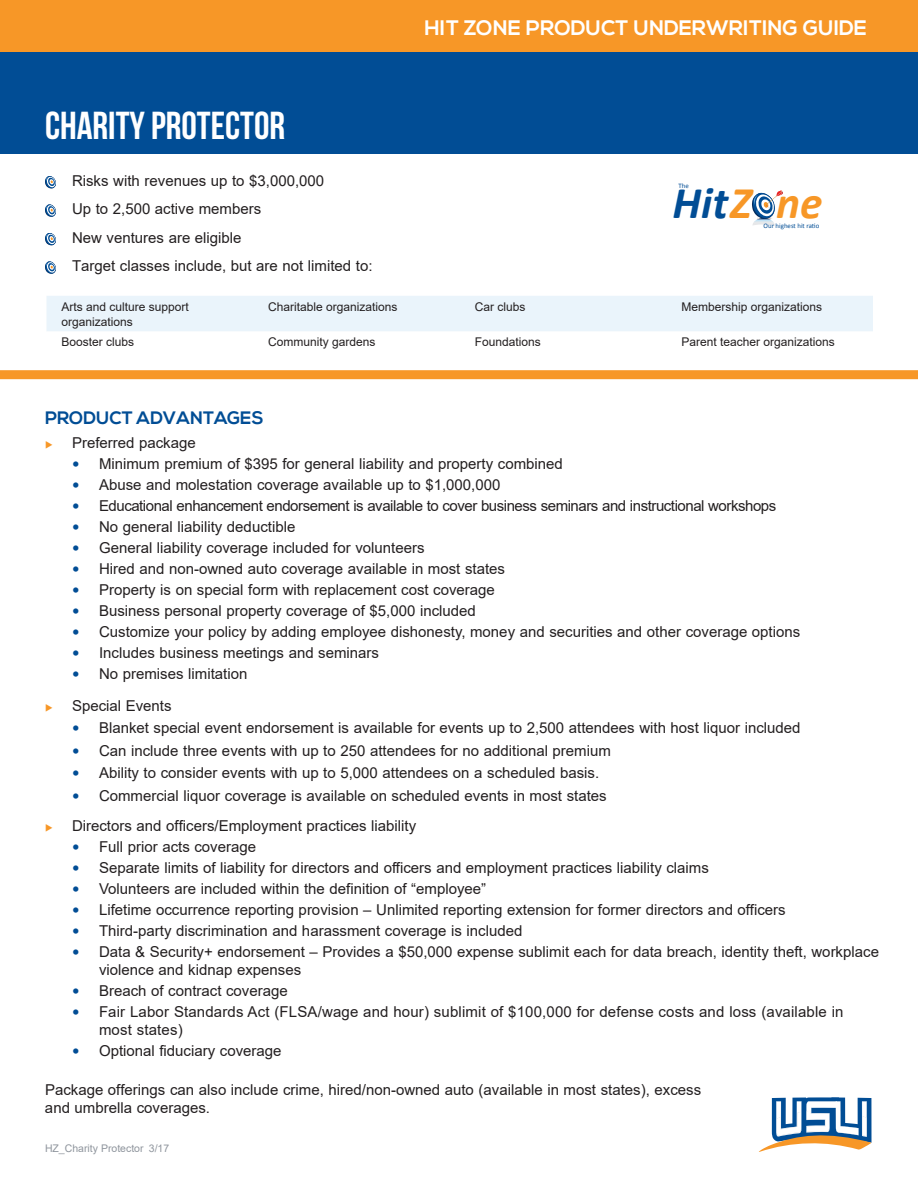
<style>
.page{position:relative;width:918px;height:1188px;background:#fff}
.page>*{position:absolute;margin:0;border:0;box-sizing:border-box;transform-origin:0 0}
.t1{font:italic 700 45.45px "Calibri";color:#014d95}
.t2{font:39px "Bebas Neue";color:#fff}
.t3{font:700 21px "Nexa";color:#fff}
.a-head_first__ruller{font:700 18px "Nexa";color:#014d95}
.bullet_list_3__blue{font:15px/18px "Arial";color:#231f20}
.bullet_list_1__targe{font:15px "Arial";color:#231f20}
.paragraph_space_abov{font:15px/18px "Arial";color:#231f20}
.bullet_list_3__blue-2{font:15px "Arial";letter-spacing:-.03em;color:#231f20}
.bullet_list_2__orang{font:15px "Arial";color:#231f20}
.table_body{font:12px/15px "Arial";color:#231f20}
.t4{font:10.5px "Arial";color:#8f959d}
.t5{font:6.9px "Calibri";color:#014d95}
.s1{color:#f79727}
</style>
<div class="page">
<svg style="left:759px;top:1098px;width:113px;height:54px"></svg>
<div style="left:0;top:0;width:918px;height:52px;background:#f79727"></div>
<svg style="left:752px;top:190px;width:31px;height:36px"></svg>
<div style="left:0;top:52px;width:918px;height:102px;background:#014d95"></div>
<div style="left:0;top:370px;width:918px;height:9px;background:#f79727"></div>
<div style="left:46px;top:296px;width:827px;height:35px;background:#eaf4fb"></div>
<svg style="left:45px;top:176px;width:11px;height:13px"></svg>
<svg style="left:45px;top:204px;width:11px;height:13px"></svg>
<svg style="left:45px;top:233px;width:11px;height:13px"></svg>
<svg style="left:45px;top:261px;width:11px;height:13px"></svg>
<p class="t2" style="left:45px;top:104px;width:242px">CHARITY PROTECTOR</p>
<p class="bullet_list_1__targe" style="left:72px;top:170px;width:254px">Risks with revenues up to $3,000,000</p>
<p class="bullet_list_1__targe" style="left:72px;top:199px;width:191px">Up to 2,500 active members</p>
<p class="bullet_list_1__targe" style="left:72px;top:227px;width:171px">New ventures are eligible</p>
<p class="bullet_list_1__targe" style="left:72px;top:256px;width:302px">Target classes include, but are not limited to:</p>
<h3 class="t3" style="left:425px;top:16px;width:444px">HIT ZONE PRODUCT UNDERWRITING GUIDE</h3>
<p class="t5" style="left:678px;top:182px;width:12px">The</p>
<h1 class="t1" style="left:673px;top:175px;width:151px">Hit<span class="s1">Z ne</span></h1>
<p class="t5" style="left:764px;top:221px;width:57px">Our highest hit ratio</p>
<p class="table_body" style="left:62px;top:299px;width:129px">Arts and culture support organizations</p>
<p class="table_body" style="left:268px;top:299px;width:131px">Charitable organizations</p>
<p class="table_body" style="left:475px;top:299px;width:52px">Car clubs</p>
<p class="table_body" style="left:681px;top:299px;width:142px">Membership organizations</p>
<p class="table_body" style="left:62px;top:334px;width:74px">Booster clubs</p>
<p class="table_body" style="left:268px;top:334px;width:109px">Community gardens</p>
<p class="table_body" style="left:475px;top:334px;width:68px">Foundations</p>
<p class="table_body" style="left:681px;top:334px;width:155px">Parent teacher organizations</p>
<p class="a-head_first__ruller" style="left:45px;top:408px;width:220px">PRODUCT ADVANTAGES</p>
<p class="bullet_list_2__orang" style="left:45px;top:433px;width:152px"><span class="s1">◆</span> Preferred package</p>
<p class="bullet_list_3__blue" style="left:99px;top:455px;width:465px">Minimum premium of $395 for general liability and property combined</p>
<p class="bullet_list_3__blue" style="left:99px;top:476px;width:403px">Abuse and molestation coverage available up to $1,000,000</p>
<p class="bullet_list_3__blue-2" style="left:99px;top:496px;width:679px">Educational enhancement endorsement is available to cover business seminars and instructional workshops</p>
<p class="bullet_list_3__blue" style="left:99px;top:518px;width:198px">No general liability deductible</p>
<p class="bullet_list_3__blue" style="left:99px;top:539px;width:327px">General liability coverage included for volunteers</p>
<p class="bullet_list_3__blue" style="left:99px;top:560px;width:408px">Hired and non-owned auto coverage available in most states</p>
<p class="bullet_list_3__blue" style="left:99px;top:581px;width:397px">Property is on special form with replacement cost coverage</p>
<p class="bullet_list_3__blue" style="left:99px;top:602px;width:378px">Business personal property coverage of $5,000 included</p>
<p class="bullet_list_3__blue" style="left:99px;top:623px;width:703px">Customize your policy by adding employee dishonesty, money and securities and other coverage options</p>
<p class="bullet_list_3__blue" style="left:99px;top:644px;width:282px">Includes business meetings and seminars</p>
<p class="bullet_list_3__blue" style="left:99px;top:665px;width:150px">No premises limitation</p>
<p class="bullet_list_2__orang" style="left:45px;top:695px;width:128px"><span class="s1">◆</span> Special Events</p>
<p class="bullet_list_3__blue" style="left:99px;top:719px;width:703px">Blanket special event endorsement is available for events up to 2,500 attendees with host liquor included</p>
<p class="bullet_list_3__blue" style="left:99px;top:741px;width:513px">Can include three events with up to 250 attendees for no additional premium</p>
<p class="bullet_list_3__blue" style="left:99px;top:764px;width:502px">Ability to consider events with up to 5,000 attendees on a scheduled basis.</p>
<p class="bullet_list_3__blue" style="left:99px;top:786px;width:509px">Commercial liquor coverage is available on scheduled events in most states</p>
<p class="bullet_list_2__orang" style="left:45px;top:815px;width:373px"><span class="s1">◆</span> Directors and officers/Employment practices liability</p>
<p class="bullet_list_3__blue" style="left:99px;top:837px;width:159px">Full prior acts coverage</p>
<p class="bullet_list_3__blue" style="left:99px;top:858px;width:611px">Separate limits of liability for directors and officers and employment practices liability claims</p>
<p class="bullet_list_3__blue" style="left:99px;top:879px;width:389px">Volunteers are included within the definition of “employee”</p>
<p class="bullet_list_3__blue" style="left:99px;top:900px;width:688px">Lifetime occurrence reporting provision – Unlimited reporting extension for former directors and officers</p>
<p class="bullet_list_3__blue" style="left:99px;top:921px;width:425px">Third-party discrimination and harassment coverage is included</p>
<p class="bullet_list_3__blue" style="left:99px;top:942px;width:782px">Data &amp; Security+ endorsement – Provides a $50,000 expense sublimit each for data breach, identity theft, workplace violence and kidnap expenses</p>
<p class="bullet_list_3__blue" style="left:99px;top:981px;width:190px">Breach of contract coverage</p>
<p class="bullet_list_3__blue" style="left:99px;top:1002px;width:746px">Fair Labor Standards Act (FLSA/wage and hour) sublimit of $100,000 for defense costs and loss (available in most states)</p>
<p class="bullet_list_3__blue" style="left:99px;top:1041px;width:184px">Optional fiduciary coverage</p>
<p class="paragraph_space_abov" style="left:45px;top:1080px;width:658px">Package offerings can also include crime, hired/non-owned auto (available in most states), excess and umbrella coverages.</p>
<p class="t4" style="left:45px;top:1141px;width:126px">HZ_Charity Protector 3/17</p>
</div>
